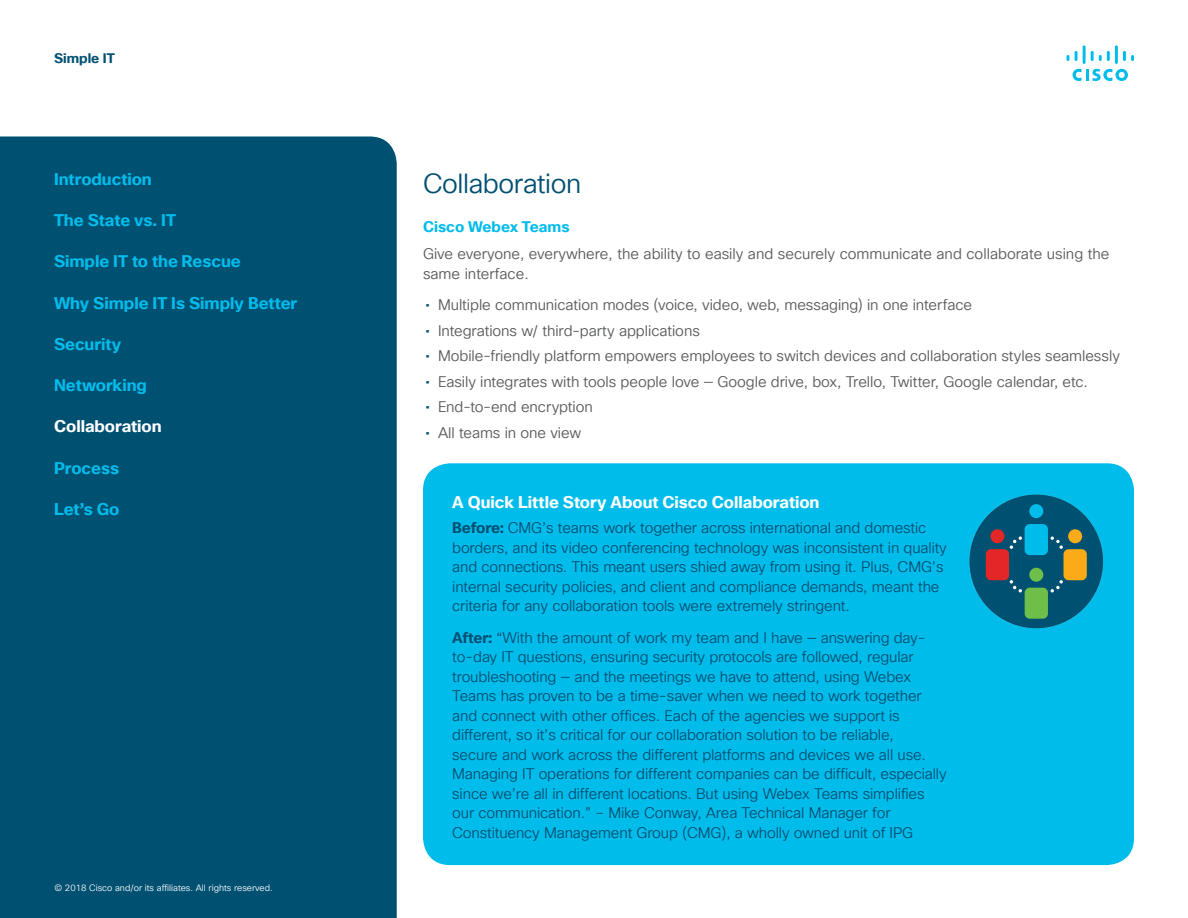
<style>
.page{position:relative;width:1188px;height:918px;background:#fff}
.page>*{position:absolute;margin:0;border:0;box-sizing:border-box;transform-origin:0 0}
.t1{font:27px "Cisco Sans TT Light";letter-spacing:-.015em;color:#005072}
.t2{font:700 16.5px "Cisco Sans TT";color:#00bceb}
.t3{font:700 16.5px "Cisco Sans TT";letter-spacing:-.005em;color:#fff}
.t4{font:15px/19.5px "Cisco Sans TT Light";letter-spacing:-.01em;color:#005072}
.t5{font:15px/19.5px "Cisco Sans TT Light";letter-spacing:-.005em;color:#58595b}
.t6{font:700 15px "Cisco Sans TT";color:#00bceb}
.t7{font:700 13.5px "Cisco Sans TT";color:#005072}
.t8{font:9px "Cisco Sans TT Light";color:#fff}
.s1{font-family:"Cisco Sans TT";color:#005072}
.s2{font-family:"Cisco Sans TT";font-weight:700}
</style>
<div class="page">
<svg style="left:1073px;top:69px;width:55px;height:12px"></svg>
<svg style="left:1067px;top:55px;width:2px;height:6px"></svg>
<svg style="left:1075px;top:51px;width:3px;height:10px"></svg>
<hr style="left:1083px;top:45px;width:3px;height:19px;background:#00bceb">
<svg style="left:1091px;top:51px;width:19px;height:10px"></svg>
<hr style="left:1115px;top:45px;width:3px;height:19px;background:#00bceb">
<svg style="left:1123px;top:51px;width:11px;height:10px"></svg>
<div style="left:0;top:136px;width:397px;height:782px;background:#005072"></div>
<div style="left:423px;top:463px;width:711px;height:402px;background:#00bceb;border-radius:27px"></div>
<div style="left:970px;top:495px;width:133px;height:133px;background:#005072;border-radius:50%"></div>
<div style="left:986px;top:549px;width:23px;height:31px;background:#e32726;border-radius:5px"></div>
<div style="left:990px;top:529px;width:14px;height:14px;background:#e32726;border-radius:50%"></div>
<div style="left:1064px;top:549px;width:23px;height:31px;background:#fbab18;border-radius:5px"></div>
<div style="left:1068px;top:529px;width:14px;height:14px;background:#fbab18;border-radius:50%"></div>
<div style="left:1025px;top:524px;width:23px;height:31px;background:#00bceb;border-radius:5px"></div>
<div style="left:1029px;top:504px;width:14px;height:14px;background:#00bceb;border-radius:50%"></div>
<div style="left:1025px;top:588px;width:23px;height:31px;background:#6ebe4a;border-radius:5px"></div>
<div style="left:1029px;top:568px;width:14px;height:14px;background:#6ebe4a;border-radius:50%"></div>
<svg style="left:1010px;top:536px;width:12px;height:13px"></svg>
<svg style="left:1051px;top:536px;width:12px;height:13px"></svg>
<svg style="left:1010px;top:580px;width:12px;height:12px"></svg>
<svg style="left:1051px;top:580px;width:12px;height:12px"></svg>
<p class="t7" style="left:54px;top:49px;width:62px">Simple IT</p>
<p class="t2" style="left:54px;top:168px;width:99px">Introduction</p>
<p class="t2" style="left:54px;top:209px;width:123px">The State vs. IT</p>
<p class="t2" style="left:54px;top:251px;width:188px">Simple IT to the Rescue</p>
<p class="t2" style="left:54px;top:292px;width:245px">Why Simple IT Is Simply Better</p>
<p class="t2" style="left:54px;top:333px;width:69px">Security</p>
<p class="t2" style="left:54px;top:374px;width:94px">Networking</p>
<p class="t3" style="left:54px;top:416px;width:109px">Collaboration</p>
<p class="t2" style="left:54px;top:457px;width:67px">Process</p>
<p class="t2" style="left:54px;top:498px;width:67px">Let’s Go</p>
<p class="t8" style="left:54px;top:882px;width:220px">© 2018 Cisco and/or its affiliates. All rights reserved.</p>
<h1 class="t1" style="left:423px;top:166px;width:160px">Collaboration</h1>
<p class="t6" style="left:423px;top:217px;width:148px">Cisco Webex Teams</p>
<p class="t5" style="left:423px;top:245px;width:688px">Give everyone, everywhere, the ability to easily and securely communicate and collaborate using the same interface.</p>
<p class="t5" style="left:425px;top:296px;width:548px"><span class="s1">•</span> Multiple communication modes (voice, video, web, messaging) in one interface</p>
<p class="t5" style="left:425px;top:321px;width:276px"><span class="s1">•</span> Integrations w/ third-party applications</p>
<p class="t5" style="left:425px;top:347px;width:696px"><span class="s1">•</span> Mobile-friendly platform empowers employees to switch devices and collaboration styles seamlessly</p>
<p class="t5" style="left:425px;top:372px;width:664px"><span class="s1">•</span> Easily integrates with tools people love — Google drive, box, Trello, Twitter, Google calendar, etc.</p>
<p class="t5" style="left:425px;top:398px;width:169px"><span class="s1">•</span> End-to-end encryption</p>
<p class="t5" style="left:425px;top:423px;width:157px"><span class="s1">•</span> All teams in one view</p>
<p class="t3" style="left:452px;top:491px;width:369px">A Quick Little Story About Cisco Collaboration</p>
<p class="t4" style="left:452px;top:519px;width:496px"><span class="s2">Before:</span> CMG’s teams work together across international and domestic borders, and its video conferencing technology was inconsistent in quality and connections. This meant users shied away from using it. Plus, CMG’s internal security policies, and client and compliance demands, meant the criteria for any collaboration tools were extremely stringent.</p>
<p class="t4" style="left:452px;top:628px;width:496px"><span class="s2">After:</span> “With the amount of work my team and I have — answering day&shy;to-day IT questions, ensuring security protocols are followed, regular troubleshooting — and the meetings we have to attend, using Webex Teams has proven to be a time-saver when we need to work together and connect with other offices. Each of the agencies we support is different, so it’s critical for our collaboration solution to be reliable,<br>secure and work across the different platforms and devices we all use.<br>Managing IT operations for different companies can be difficult, especially since we’re all in different locations. But using Webex Teams simplifies our communication.” – Mike Conway, Area Technical Manager for Constituency Management Group (CMG), a wholly owned unit of IPG</p>
</div>
